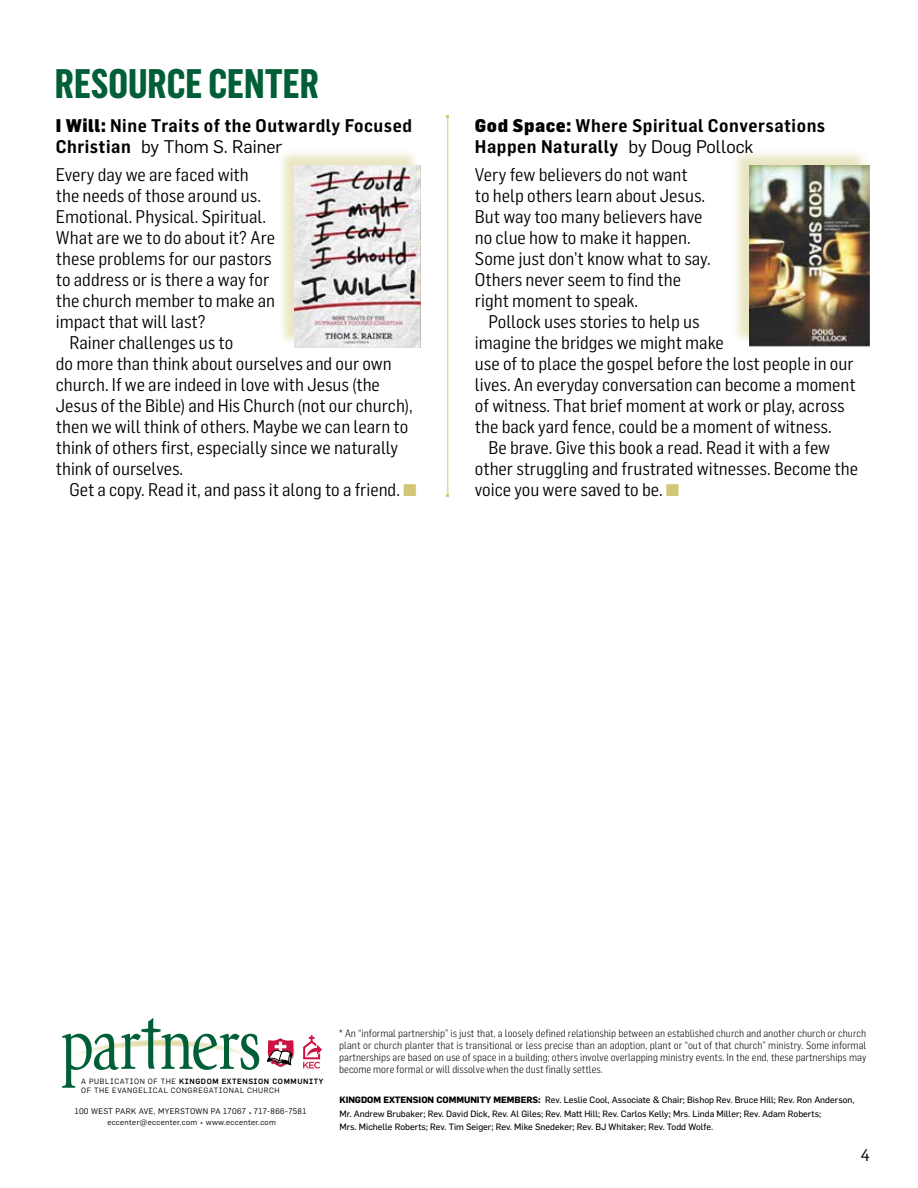
<style>
.page{position:relative;width:918px;height:1188px;background:#fff}
.page>*{position:absolute;margin:0;border:0;box-sizing:border-box;transform-origin:0 0}
.t1{font:700 40.5px "Flama Condensed";color:#005f37}
.t2{font:18px/21px "Flama Semicondensed";color:#000}
.t3{font:600 18px/21px "Flama Semicondensed";letter-spacing:.03em;color:#000}
.t4{font:18px "Flama";color:#000}
.t5{font:16.5px "Flama";color:#000}
.t6{font:300 10.5px/12px "Flama Semicondensed";color:#000;text-align:justify}
.t7{font:9px/13.5px "Flama Basic";color:#000}
.t8{font:700 9px "Flama";color:#000}
.t9{font:7.95px/10.6px "Flama";letter-spacing:.04em;color:#000}
.t10{font:7.5px/9.3px "Flama";letter-spacing:.08em;color:#000}
.s1{font-weight:900}
.s2{font-family:"Flama Semicondensed";font-weight:600}
.s3{font-family:"Flama";font-size:16.5px;color:#d1c777}
.s4{font-family:"Flama";font-weight:400}
.s5{font-weight:500}
.s6{font-family:"Flama";font-weight:700}
</style>
<div class="page">
<svg style="left:62px;top:1018px;width:232px;height:70px"></svg>
<hr style="left:447px;top:117px;width:1px;height:378px;background:#d1c777">
<div style="left:277px;top:148px;width:143px;height:199px;background:#d1c777;opacity:.45"></div>
<img style="left:295px;top:166px;width:126px;height:182px">
<div style="left:732px;top:148px;width:137px;height:197px;background:#d1c777;opacity:.45"></div>
<img style="left:749px;top:166px;width:121px;height:180px">
<svg style="left:303px;top:1035px;width:19px;height:34px"></svg>
<h1 class="t1" style="left:55px;top:58px;width:266px">RESOURCE CENTER</h1>
<p class="t3" style="left:56px;top:115px;width:358px"><span class="s1">I Will:</span> Nine Traits of the Outwardly Focused</p>
<p class="t4" style="left:56px;top:136px;width:228px"><span class="s2">Christian</span> by Thom S. Rainer</p>
<p class="t2" style="left:56px;top:163px;width:194px">Every day we are faced with</p>
<p class="t2" style="left:56px;top:184px;width:207px">the needs of those around us.</p>
<p class="t2" style="left:56px;top:205px;width:212px">Emotional. Physical. Spiritual.</p>
<p class="t2" style="left:56px;top:226px;width:221px">What are we to do about it? Are</p>
<p class="t2" style="left:56px;top:247px;width:217px">these problems for our pastors</p>
<p class="t2" style="left:56px;top:268px;width:215px">to address or is there a way for</p>
<p class="t2" style="left:56px;top:289px;width:221px">the church member to make an</p>
<p class="t2" style="left:56px;top:310px;width:152px">impact that will last?</p>
<p class="t2" style="left:69px;top:331px;width:166px">Rainer challenges us to</p>
<p class="t2" style="left:56px;top:352px;width:337px">do more than think about ourselves and our own</p>
<p class="t2" style="left:56px;top:373px;width:326px">church. If we are indeed in love with Jesus (the</p>
<p class="t2" style="left:56px;top:394px;width:358px">Jesus of the Bible) and His Church (not our church),</p>
<p class="t2" style="left:56px;top:415px;width:354px">then we will think of others. Maybe we can learn to</p>
<p class="t2" style="left:56px;top:436px;width:344px">think of others first, especially since we naturally</p>
<p class="t2" style="left:56px;top:457px;width:129px">think of ourselves.</p>
<p class="t2" style="left:69px;top:479px;width:349px">Get a copy. Read it, and pass it along to a friend. <span class="s3">π</span></p>
<p class="t3" style="left:475px;top:115px;width:352px"><span class="s1">God Space:</span> Where Spiritual Conversations<br>Happen Naturally <span class="s4">by Doug Pollock</span></p>
<p class="t2" style="left:475px;top:163px;width:237px">Very few believers do not want<br>to help others learn about Jesus.<br>But way too many believers have no clue how to make it happen.<br>Some just don’t know what to say.<br>Others never seem to find the right moment to speak.</p>
<p class="t2" style="left:475px;top:311px;width:382px;text-indent:14px">Pollock uses stories to help us<br>imagine the bridges we might make<br>use of to place the gospel before the lost people in our lives. An everyday conversation can become a moment of witness. That brief moment at work or play, across the back yard fence, could be a moment of witness.</p>
<p class="t2" style="left:475px;top:437px;width:385px;text-indent:14px">Be brave. Give this book a read. Read it with a few other struggling and frustrated witnesses. Become the voice you were saved to be. <span class="s3">π</span></p>
<p class="t10" style="left:81px;top:1076px;width:244px">A PUBLICATION OF THE <span class="s5">KINGDOM EXTENSION COMMUNITY<br></span>OF THE EVANGELICAL CONGREGATIONAL CHURCH</p>
<p class="t9" style="left:75px;top:1106px;width:30px">100 West</p>
<p class="t9" style="left:116px;top:1106px;width:11px">Park</p>
<p class="t9" style="left:139px;top:1106px;width:33px">Ave, Myerstown</p>
<p class="t9" style="left:107px;top:1106px;width:200px;text-indent:104px">PA 17067 • 717-866-7581 eccenter@eccenter.com • www.eccenter.com</p>
<p class="t6" style="left:339px;top:1027px;width:529px">* An “informal partnership” is just that, a loosely defined relationship between an established church and another church or church plant or church planter that is transitional or less precise than an adoption, plant or “out of that church” ministry. Some informal partnerships are based on use of space in a building; others involve overlapping ministry events. In the end, these partnerships may become more formal or will dissolve when the dust finally settles.</p>
<p class="t7" style="left:339px;top:1093px;width:517px;text-indent:199px"><span class="s6">:</span> Rev. Leslie Cool, Associate &amp; Chair; Bishop Rev. Bruce Hill; Rev. Ron Anderson,<br>Mr. Andrew Brubaker; Rev. David Dick, Rev. Al Giles; Rev. Matt Hill; Rev. Carlos Kelly; Mrs. Linda Miller; Rev. Adam Roberts;<br>Mrs. Michelle Roberts; Rev. Tim Seiger; Rev. Mike Snedeker; Rev. BJ Whitaker; Rev. Todd Wolfe.</p>
<p class="t8" style="left:339px;top:1094px;width:188px">KINGDOM EXTENSION COMMUNITY MEMBERS</p>
<p class="t5" style="left:860px;top:1145px;width:11px">4</p>
</div>
